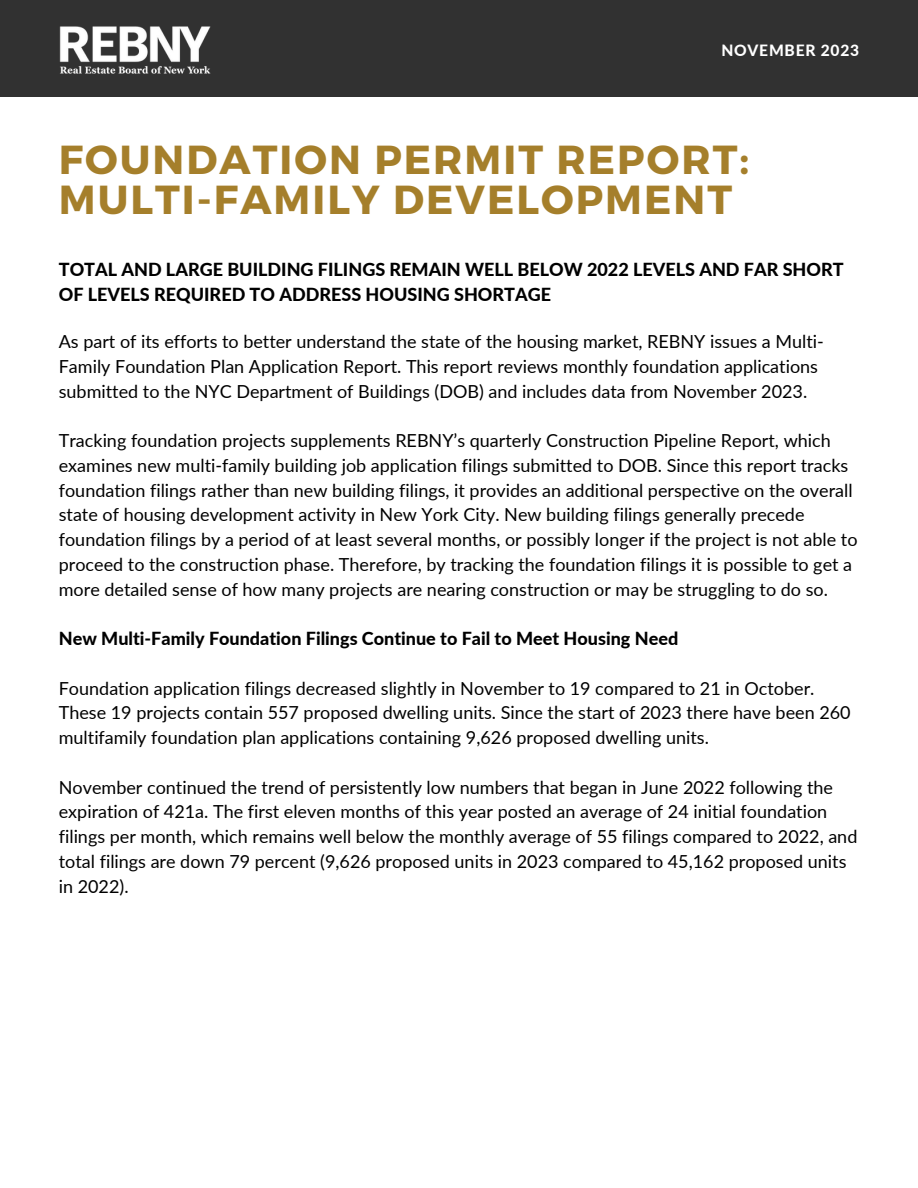
<style>
.page{position:relative;width:918px;height:1188px;background:#fff}
.page>*{position:absolute;margin:0;border:0;box-sizing:border-box;transform-origin:0 0}
.t1{font:700 40.5px/40.5px "Montserrat";letter-spacing:.05em;color:#a57f2b}
.t2{font:18px/24.8px "Lato";color:#000}
.t3{font:800 18px/24.8px "Lato";color:#000}
.t4{font:800 15.6px "Lato";letter-spacing:.05em;color:#fff}
</style>
<div class="page">
<div style="left:0;top:0;width:918px;height:97px;background:#313131"></div>
<img style="left:59px;top:26px;width:152px;height:48px">
<p class="t4" style="left:721px;top:41px;width:139px">NOVEMBER 2023</p>
<p class="t1" style="left:59px;top:137px;width:692px">FOUNDATION PERMIT REPORT:<br>MULTI-FAMILY DEVELOPMENT</p>
<p class="t3" style="left:59px;top:257px;width:786px">TOTAL AND LARGE BUILDING FILINGS REMAIN WELL BELOW 2022 LEVELS AND FAR SHORT<br>OF LEVELS REQUIRED TO ADDRESS HOUSING SHORTAGE</p>
<p class="t2" style="left:59px;top:329px;width:767px">As part of its efforts to better understand the state of the housing market, REBNY issues a Multi-<br>Family Foundation Plan Application Report. This report reviews monthly foundation applications submitted to the NYC Department of Buildings (DOB) and includes data from November 2023.</p>
<p class="t2" style="left:59px;top:428px;width:800px">Tracking foundation projects supplements REBNY’s quarterly Construction Pipeline Report, which examines new multi-family building job application filings submitted to DOB. Since this report tracks foundation filings rather than new building filings, it provides an additional perspective on the overall state of housing development activity in New York City. New building filings generally precede foundation filings by a period of at least several months, or possibly longer if the project is not able to proceed to the construction phase. Therefore, by tracking the foundation filings it is possible to get a more detailed sense of how many projects are nearing construction or may be struggling to do so.</p>
<p class="t3" style="left:59px;top:626px;width:621px">New Multi-Family Foundation Filings Continue to Fail to Meet Housing Need</p>
<p class="t2" style="left:59px;top:675px;width:793px">Foundation application filings decreased slightly in November to 19 compared to 21 in October.<br>These 19 projects contain 557 proposed dwelling units. Since the start of 2023 there have been 260 multifamily foundation plan applications containing 9,626 proposed dwelling units.</p>
<p class="t2" style="left:59px;top:774px;width:800px">November continued the trend of persistently low numbers that began in June 2022 following the expiration of 421a. The first eleven months of this year posted an average of 24 initial foundation filings per month, which remains well below the monthly average of 55 filings compared to 2022, and total filings are down 79 percent (9,626 proposed units in 2023 compared to 45,162 proposed units in 2022).</p>
</div>
